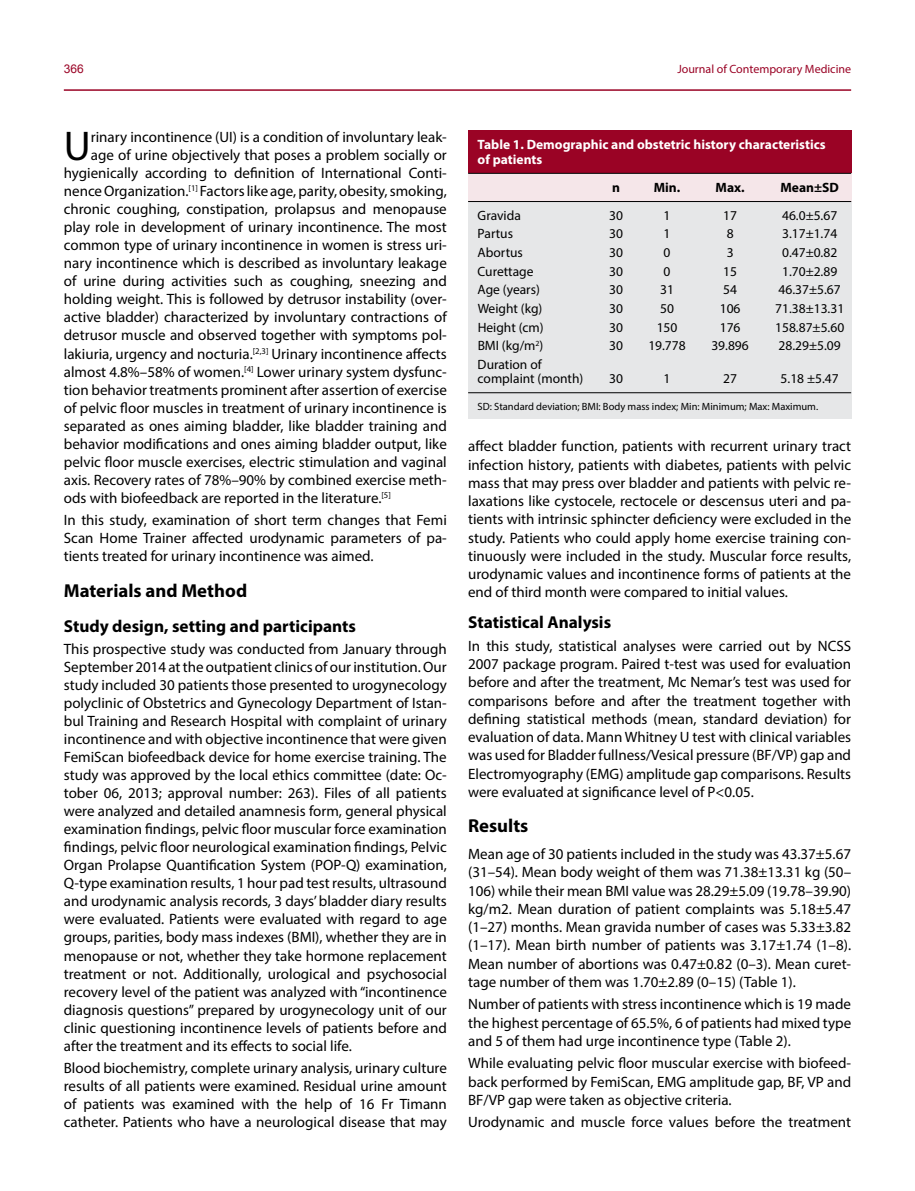
<style>
.page{position:relative;width:915px;height:1191px;background:#fff}
.page>*{position:absolute;margin:0;border:0;box-sizing:border-box;transform-origin:0 0}
.t1{font:41.7px "Myriad Pro";color:#000}
.t2{font:700 18.75px "Myriad Pro";color:#000}
.t3{font:700 17.25px "Myriad Pro";color:#000}
.t4{font:15px/18px "Myriad Pro";color:#000;text-align:justify}
.t5{font:13.5px/14.4px "Myriad Pro";color:#000}
.t6{font:700 13.5px/14.4px "Myriad Pro";color:#fff}
.t7{font:700 13.5px "Myriad Pro";color:#000}
.t8{font:12px "Myriad Pro";color:#9a0325}
.t9{font:12px "Arial";color:#9a0325}
.t10{font:10.5px "Myriad Pro";color:#000}
</style>
<div class="page">
<hr style="left:64px;top:89px;width:786px;height:2px;background:#9a0325">
<div style="left:468px;top:131px;width:382px;height:42px;background:#9a0325"></div>
<div style="left:468px;top:201px;width:382px;height:218px;background:#e6e7e8"></div>
<div style="left:468px;top:173px;width:382px;height:28px;background:#f5e6e9"></div>
<hr style="left:468px;top:392px;width:382px;height:1px;background:#000">
<hr style="left:468px;top:201px;width:382px;height:1px;background:#000">
<hr style="left:468px;top:173px;width:382px;height:1px;background:#000">
<p class="t9" style="left:64px;top:60px;width:22px">366</p>
<p class="t8" style="left:677px;top:61px;width:175px">Journal of Contemporary Medicine</p>
<h1 class="t1" style="left:64px;top:120px;width:28px">U</h1>
<p class="t4" style="left:91px;top:128px;width:357px">rinary incontinence (UI) is a condition of involuntary leak-</p>
<p class="t4" style="left:91px;top:146px;width:357px">age of urine objectively that poses a problem socially or</p>
<p class="t4" style="left:64px;top:164px;width:384px">hygienically according to definition of International Conti-</p>
<p class="t4" style="left:64px;top:182px;width:384px">nence Organization.<sup>[1]</sup> Factors like age, parity, obesity, smoking,</p>
<p class="t4" style="left:64px;top:200px;width:384px">chronic coughing, constipation, prolapsus and menopause</p>
<p class="t4" style="left:64px;top:218px;width:384px">play role in development of urinary incontinence. The most</p>
<p class="t4" style="left:64px;top:236px;width:384px">common type of urinary incontinence in women is stress uri-</p>
<p class="t4" style="left:64px;top:254px;width:384px">nary incontinence which is described as involuntary leakage</p>
<p class="t4" style="left:64px;top:272px;width:384px">of urine during activities such as coughing, sneezing and</p>
<p class="t4" style="left:64px;top:290px;width:384px">holding weight. This is followed by detrusor instability (over-</p>
<p class="t4" style="left:64px;top:308px;width:384px">active bladder) characterized by involuntary contractions of</p>
<p class="t4" style="left:64px;top:326px;width:384px">detrusor muscle and observed together with symptoms pol-</p>
<p class="t4" style="left:64px;top:344px;width:384px">lakiuria, urgency and nocturia.<sup>[2,3]</sup> Urinary incontinence affects</p>
<p class="t4" style="left:64px;top:362px;width:384px">almost 4.8%–58% of women.<sup>[4]</sup> Lower urinary system dysfunc-</p>
<p class="t4" style="left:64px;top:380px;width:384px">tion behavior treatments prominent after assertion of exercise</p>
<p class="t4" style="left:64px;top:398px;width:384px">of pelvic floor muscles in treatment of urinary incontinence is</p>
<p class="t4" style="left:64px;top:416px;width:384px">separated as ones aiming bladder, like bladder training and</p>
<p class="t4" style="left:64px;top:434px;width:384px">behavior modifications and ones aiming bladder output, like</p>
<p class="t4" style="left:64px;top:452px;width:384px">pelvic floor muscle exercises, electric stimulation and vaginal</p>
<p class="t4" style="left:64px;top:470px;width:384px">axis. Recovery rates of 78%–90% by combined exercise meth-</p>
<p class="t4" style="left:64px;top:488px;width:328px">ods with biofeedback are reported in the literature.<sup>[5]</sup></p>
<p class="t4" style="left:64px;top:511px;width:384px">In this study, examination of short term changes that Femi Scan Home Trainer affected urodynamic parameters of pa&shy;tients treated for urinary incontinence was aimed.</p>
<p class="t2" style="left:64px;top:578px;width:185px">Materials and Method</p>
<p class="t3" style="left:64px;top:614px;width:293px">Study design, setting and participants</p>
<p class="t4" style="left:64px;top:639px;width:384px">This prospective study was conducted from January through September 2014 at the outpatient clinics of our institution. Our study included 30 patients those presented to urogynecology polyclinic of Obstetrics and Gynecology Department of Istan&shy;bul Training and Research Hospital with complaint of urinary incontinence and with objective incontinence that were given FemiScan biofeedback device for home exercise training. The study was approved by the local ethics committee (date: Oc&shy;tober 06, 2013; approval number: 263). Files of all patients were analyzed and detailed anamnesis form, general physical examination findings, pelvic floor muscular force examination findings, pelvic floor neurological examination findings, Pelvic Organ Prolapse Quantification System (POP-Q) examination, Q-type examination results, 1 hour pad test results, ultrasound and urodynamic analysis records, 3 days’ bladder diary results were evaluated. Patients were evaluated with regard to age groups, parities, body mass indexes (BMI), whether they are in menopause or not, whether they take hormone replacement treatment or not. Additionally, urological and psychosocial recovery level of the patient was analyzed with “incontinence diagnosis questions” prepared by urogynecology unit of our clinic questioning incontinence levels of patients before and after the treatment and its effects to social life.</p>
<p class="t4" style="left:64px;top:1058px;width:384px">Blood biochemistry, complete urinary analysis, urinary culture results of all patients were examined. Residual urine amount of patients was examined with the help of 16 Fr Timann catheter. Patients who have a neurological disease that may</p>
<p class="t6" style="left:477px;top:137px;width:349px">Table 1. Demographic and obstetric history characteristics of patients</p>
<p class="t7" style="left:612px;top:179px;width:9px">n</p>
<p class="t7" style="left:653px;top:179px;width:28px">Min.</p>
<p class="t7" style="left:715px;top:179px;width:31px">Max.</p>
<p class="t7" style="left:780px;top:179px;width:60px">Mean±SD</p>
<p class="t5" style="left:477px;top:207px;width:45px">Gravida</p>
<p class="t5" style="left:609px;top:207px;width:15px">30</p>
<p class="t5" style="left:663px;top:207px;width:8px">1</p>
<p class="t5" style="left:723px;top:207px;width:15px">17</p>
<p class="t5" style="left:781px;top:207px;width:57px">46.0±5.67</p>
<p class="t5" style="left:477px;top:226px;width:37px">Partus</p>
<p class="t5" style="left:609px;top:226px;width:15px">30</p>
<p class="t5" style="left:663px;top:226px;width:8px">1</p>
<p class="t5" style="left:726px;top:226px;width:8px">8</p>
<p class="t5" style="left:781px;top:226px;width:57px">3.17±1.74</p>
<p class="t5" style="left:477px;top:245px;width:47px">Abortus</p>
<p class="t5" style="left:609px;top:245px;width:15px">30</p>
<p class="t5" style="left:663px;top:245px;width:8px">0</p>
<p class="t5" style="left:726px;top:245px;width:8px">3</p>
<p class="t5" style="left:781px;top:245px;width:57px">0.47±0.82</p>
<p class="t5" style="left:477px;top:264px;width:57px">Curettage</p>
<p class="t5" style="left:609px;top:264px;width:15px">30</p>
<p class="t5" style="left:663px;top:264px;width:8px">0</p>
<p class="t5" style="left:723px;top:264px;width:15px">15</p>
<p class="t5" style="left:781px;top:264px;width:57px">1.70±2.89</p>
<p class="t5" style="left:477px;top:282px;width:64px">Age (years)</p>
<p class="t5" style="left:609px;top:282px;width:15px">30</p>
<p class="t5" style="left:660px;top:282px;width:15px">31</p>
<p class="t5" style="left:723px;top:282px;width:15px">54</p>
<p class="t5" style="left:778px;top:282px;width:64px">46.37±5.67</p>
<p class="t5" style="left:477px;top:301px;width:66px">Weight (kg)</p>
<p class="t5" style="left:609px;top:301px;width:15px">30</p>
<p class="t5" style="left:660px;top:301px;width:15px">50</p>
<p class="t5" style="left:719px;top:301px;width:22px">106</p>
<p class="t5" style="left:774px;top:301px;width:71px">71.38±13.31</p>
<p class="t5" style="left:477px;top:320px;width:68px">Height (cm)</p>
<p class="t5" style="left:609px;top:320px;width:15px">30</p>
<p class="t5" style="left:656px;top:320px;width:22px">150</p>
<p class="t5" style="left:719px;top:320px;width:22px">176</p>
<p class="t5" style="left:774px;top:320px;width:71px">158.87±5.60</p>
<p class="t5" style="left:477px;top:338px;width:67px">BMI (kg/m<sup>2</sup>)</p>
<p class="t5" style="left:609px;top:338px;width:15px">30</p>
<p class="t5" style="left:648px;top:338px;width:39px">19.778</p>
<p class="t5" style="left:711px;top:338px;width:39px">39.896</p>
<p class="t5" style="left:778px;top:338px;width:64px">28.29±5.09</p>
<p class="t5" style="left:477px;top:357px;width:107px">Duration of complaint (month)</p>
<p class="t5" style="left:609px;top:371px;width:15px">30</p>
<p class="t5" style="left:663px;top:371px;width:8px">1</p>
<p class="t5" style="left:723px;top:371px;width:15px">27</p>
<p class="t5" style="left:780px;top:371px;width:60px">5.18 ±5.47</p>
<p class="t10" style="left:477px;top:400px;width:342px">SD: Standard deviation; BMI: Body mass index; Min: Minimum; Max: Maximum.</p>
<p class="t4" style="left:468px;top:437px;width:384px">affect bladder function, patients with recurrent urinary tract infection history, patients with diabetes, patients with pelvic mass that may press over bladder and patients with pelvic re&shy;laxations like cystocele, rectocele or descensus uteri and pa&shy;tients with intrinsic sphincter deficiency were excluded in the study. Patients who could apply home exercise training con&shy;tinuously were included in the study. Muscular force results, urodynamic values and incontinence forms of patients at the end of third month were compared to initial values.</p>
<p class="t3" style="left:468px;top:611px;width:144px">Statistical Analysis</p>
<p class="t4" style="left:468px;top:636px;width:384px">In this study, statistical analyses were carried out by NCSS 2007 package program. Paired t-test was used for evaluation before and after the treatment, Mc Nemar’s test was used for comparisons before and after the treatment together with defining statistical methods (mean, standard deviation) for evaluation of data. Mann Whitney U test with clinical variables was used for Bladder fullness/Vesical pressure (BF/VP) gap and Electromyography (EMG) amplitude gap comparisons. Results were evaluated at significance level of P&lt;0.05.</p>
<p class="t2" style="left:468px;top:813px;width:62px">Results</p>
<p class="t4" style="left:468px;top:844px;width:384px">Mean age of 30 patients included in the study was 43.37±5.67 (31–54). Mean body weight of them was 71.38±13.31 kg (50– 106) while their mean BMI value was 28.29±5.09 (19.78–39.90) kg/m2. Mean duration of patient complaints was 5.18±5.47 (1–27) months. Mean gravida number of cases was 5.33±3.82 (1–17). Mean birth number of patients was 3.17±1.74 (1–8).<br>Mean number of abortions was 0.47±0.82 (0–3). Mean curet&shy;tage number of them was 1.70±2.89 (0–15) (Table 1).</p>
<p class="t4" style="left:468px;top:995px;width:384px">Number of patients with stress incontinence which is 19 made the highest percentage of 65.5%, 6 of patients had mixed type and 5 of them had urge incontinence type (Table 2).</p>
<p class="t4" style="left:468px;top:1053px;width:384px">While evaluating pelvic floor muscular exercise with biofeed&shy;back performed by FemiScan, EMG amplitude gap, BF, VP and BF/VP gap were taken as objective criteria.</p>
<p class="t4" style="left:468px;top:1113px;width:384px">Urodynamic and muscle force values before the treatment</p>
</div>
